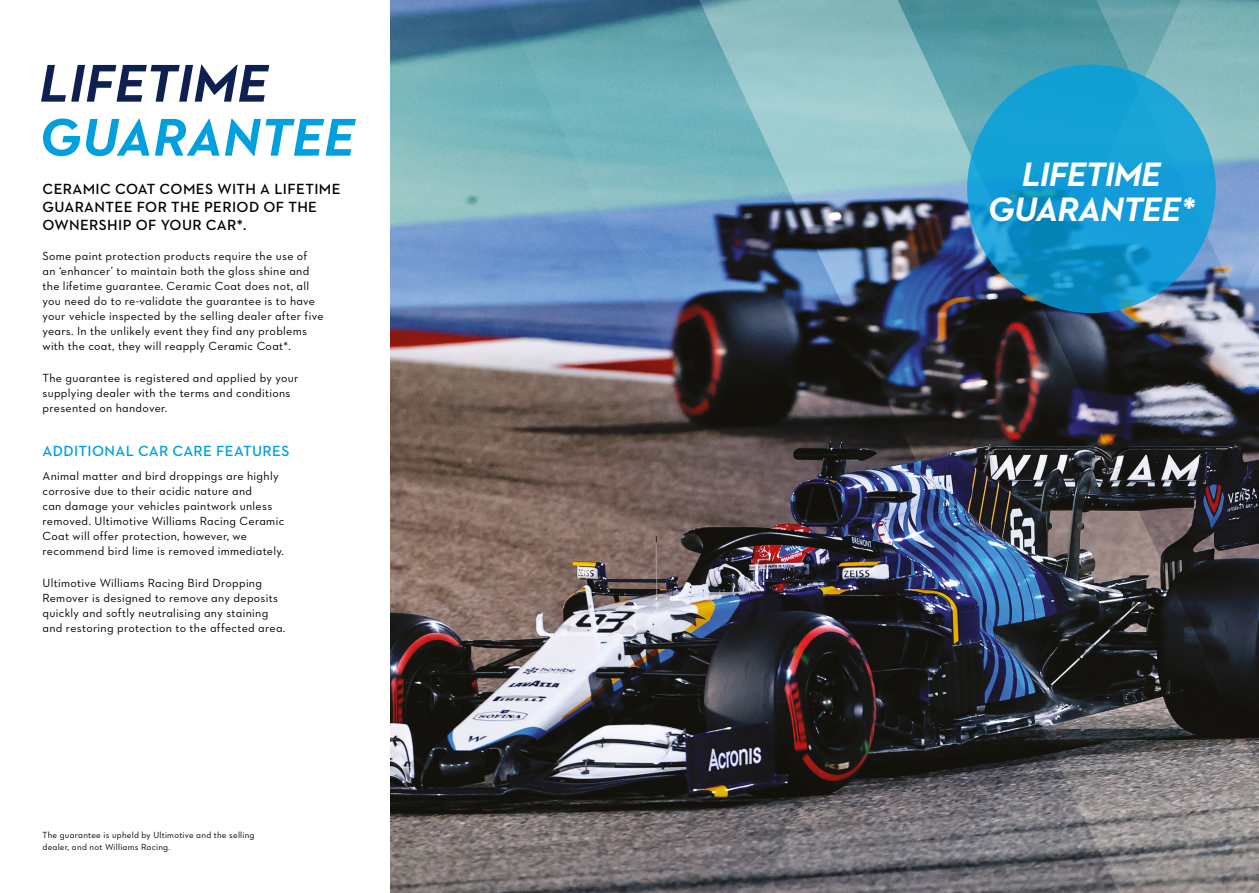
<style>
.page{position:relative;width:1259px;height:893px;background:#fff}
.page>*{position:absolute;margin:0;border:0;box-sizing:border-box;transform-origin:0 0}
.Headings{font:italic 700 54px/54px "Neutraface DJC Text";letter-spacing:.01em;color:#00a0de}
.t1{font:italic 700 34.5px/34.5px "Neutraface DJC Text";letter-spacing:-.02em;color:#fff;text-align:center}
.Sub_heading{font:600 15px/18px "Neutraface DJC Text";letter-spacing:.025em;color:#000}
.Sub_heading-2{font:600 15px "Neutraface DJC Text";letter-spacing:.025em;color:#00a0de}
.Body{font:12px/15px "Neutraface DJC Text";letter-spacing:.025em;color:#000}
.t2{font:9px/12px "Neutraface DJC Text";letter-spacing:.025em;color:#000}
.s1{color:#0e2050}
</style>
<div class="page">
<img style="left:390px;top:0;width:869px;height:893px">
<svg style="left:967px;top:65px;width:248px;height:248px;background:#139ad1"></svg>
<p class="Headings" style="left:39px;top:56px;width:317px"><span class="s1">LIFETIME<br></span>GUARANTEE</p>
<p class="Sub_heading" style="left:43px;top:179px;width:299px">CERAMIC COAT COMES WITH A LIFETIME<br>GUARANTEE FOR THE PERIOD OF THE<br>OWNERSHIP OF YOUR CAR*.</p>
<p class="Body" style="left:43px;top:248px;width:282px">Some paint protection products require the use of<br>an ‘enhancer’ to maintain both the gloss shine and the lifetime guarantee. Ceramic Coat does not, all you need do to re-validate the guarantee is to have your vehicle inspected by the selling dealer after five years. In the unlikely event they find any problems with the coat, they will reapply Ceramic Coat*.</p>
<p class="Body" style="left:43px;top:370px;width:257px">The guarantee is registered and applied by your supplying dealer with the terms and conditions presented on handover.</p>
<p class="Sub_heading-2" style="left:43px;top:441px;width:248px">ADDITIONAL CAR CARE FEATURES</p>
<p class="Body" style="left:43px;top:468px;width:243px">Animal matter and bird droppings are highly corrosive due to their acidic nature and<br>can damage your vehicles paintwork unless removed. Ultimotive Williams Racing Ceramic Coat will offer protection, however, we recommend bird lime is removed immediately.</p>
<p class="Body" style="left:43px;top:575px;width:244px">Ultimotive Williams Racing Bird Dropping Remover is designed to remove any deposits quickly and softly neutralising any staining and restoring protection to the affected area.</p>
<p class="t2" style="left:43px;top:829px;width:214px">The guarantee is upheld by Ultimotive and the selling dealer, and not Williams Racing.</p>
<p class="t1" style="left:988px;top:157px;width:208px">LIFETIME<br>GUARANTEE*</p>
</div>
